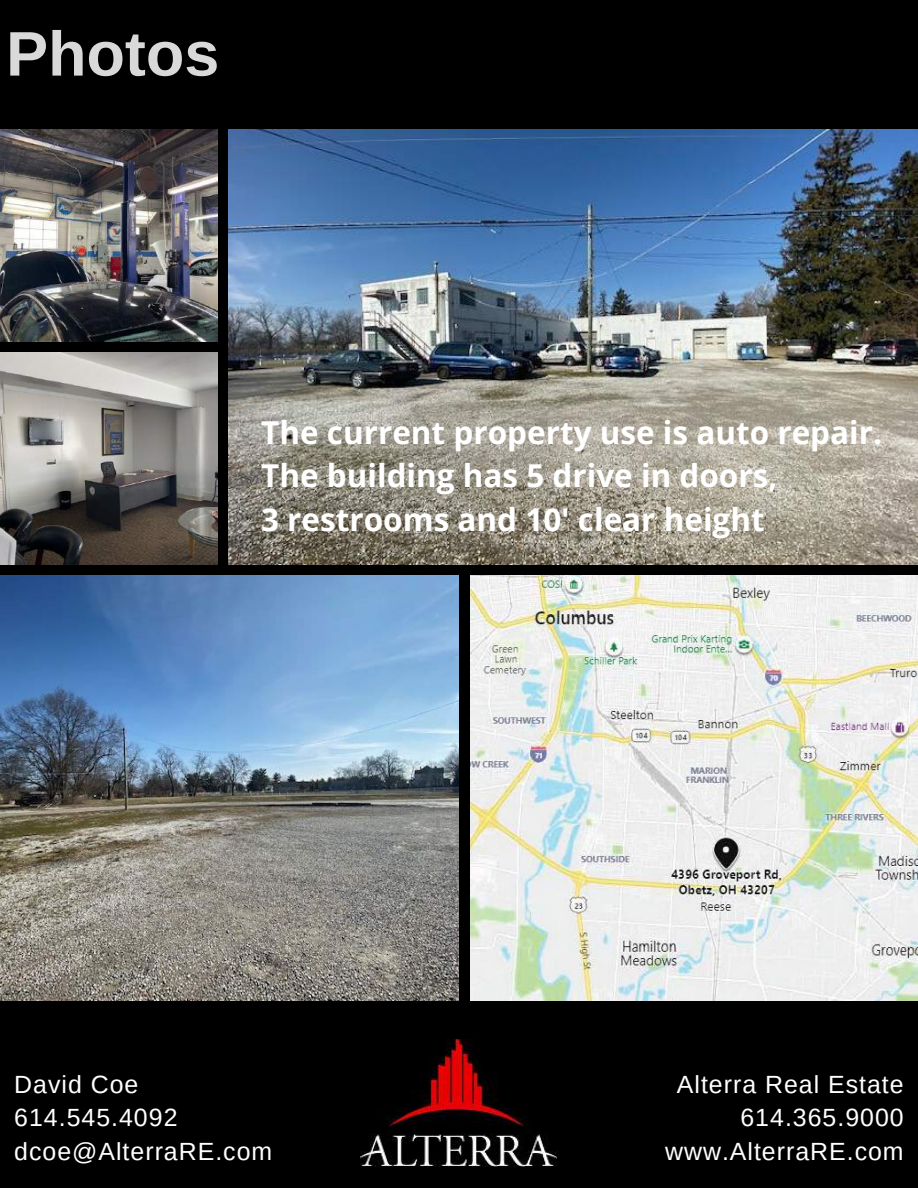
<style>
.page{position:relative;width:918px;height:1188px;background:#000}
.page>*{position:absolute;margin:0;border:0;box-sizing:border-box;transform-origin:0 0}
.t1{font:700 63px "Arimo";color:#d9d9d9}
.t2{font:700 31.5px/43.3px "Open Sans";color:#fff}
.t3{font:24.9px/33.8px "Arimo";letter-spacing:.04em;color:#fff}
</style>
<div class="page">
<img style="left:0;top:129px;width:217px;height:213px">
<img style="left:228px;top:129px;width:690px;height:435px">
<img style="left:0;top:353px;width:217px;height:211px">
<img style="left:0;top:576px;width:459px;height:425px">
<img style="left:470px;top:576px;width:448px;height:425px">
<svg style="left:0;top:621px;width:1px;height:380px"></svg>
<img style="left:361px;top:1039px;width:196px;height:127px">
<h1 class="t1" style="left:6px;top:19px;width:215px">Photos</h1>
<p class="t2" style="left:261px;top:410px;width:622px">The current property use is auto repair.<br>The building has 5 drive in doors,<br>3 restrooms and 10' clear height</p>
<p class="t3" style="left:14px;top:1067px;width:260px">David Coe<br>614.545.4092 dcoe@AlterraRE.com</p>
<p class="t3" style="left:665px;top:1067px;width:240px;text-align:right">Alterra Real Estate<br>614.365.9000 www.AlterraRE.com</p>
</div>
